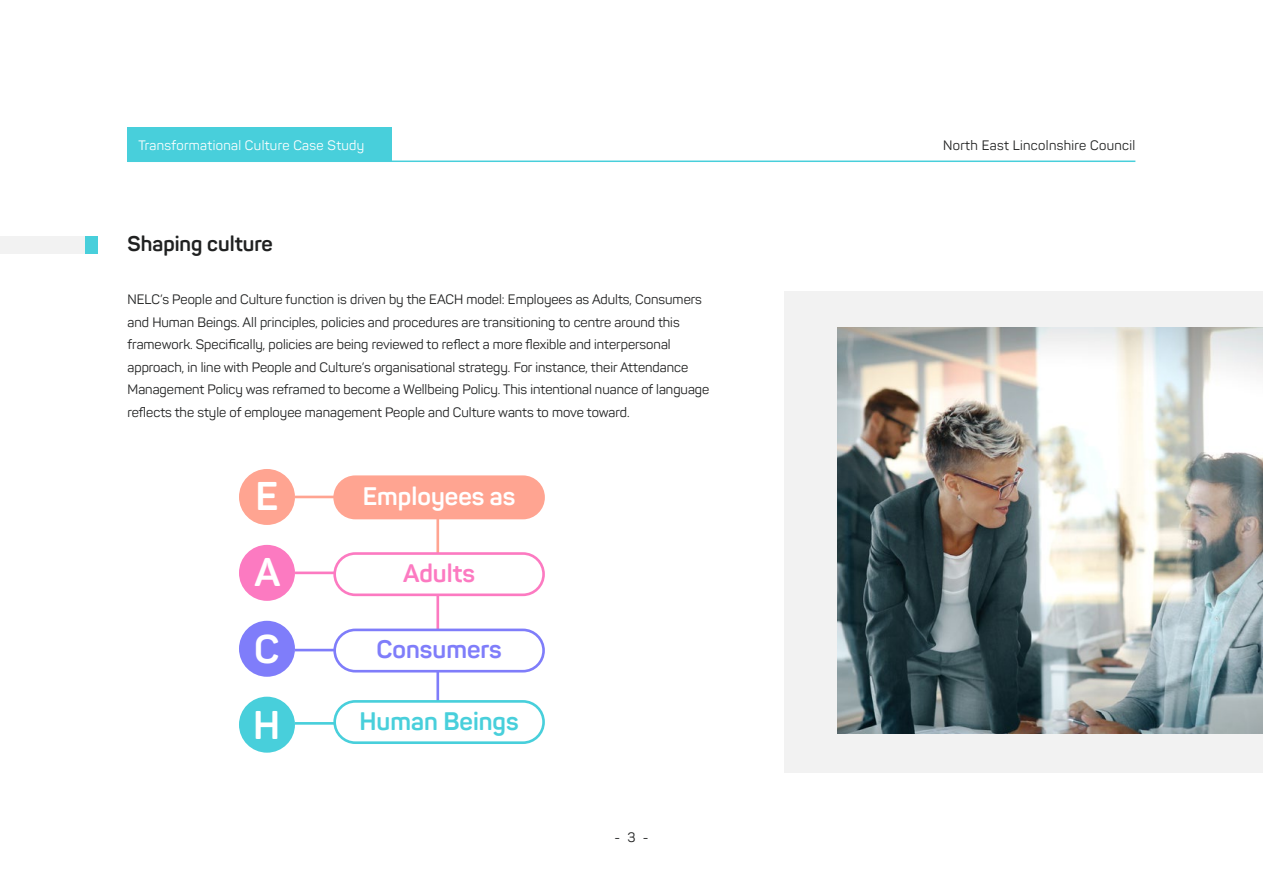
<style>
.page{position:relative;width:1263px;height:893px;background:#fff}
.page>*{position:absolute;margin:0;border:0;box-sizing:border-box;transform-origin:0 0}
.t1{font:700 39.45px/76.3px "Panton";color:#fff;text-align:justify}
.t2{font:700 25.05px "Panton";color:#fff}
.t3{font:700 25.05px "Panton";color:#48cfdb}
.t4{font:700 25.05px "Panton";color:#7f7dfa}
.t5{font:700 25.05px "Panton";color:#fc7ac1}
.t6{font:700 21px "Panton";color:#202121}
.t7{font:13.5px/22.5px "Panton";color:#202121}
.t8{font:13.5px "Panton";letter-spacing:.025em;color:#fff}
.t9{font:13.5px "Panton";letter-spacing:.025em;color:#202121}
</style>
<div class="page">
<div style="left:128px;top:128px;width:264px;height:34px;background:#48cfdb"></div>
<hr style="left:128px;top:161px;width:1007px;height:1px;background:#48cfdb">
<hr style="left:436px;top:591px;width:3px;height:39px;background:#fc7ac1">
<hr style="left:436px;top:667px;width:3px;height:39px;background:#7f7dfa">
<hr style="left:436px;top:519px;width:3px;height:39px;background:#ffa491">
<div style="left:784px;top:291px;width:479px;height:482px;background:#f2f2f2"></div>
<div style="left:0;top:236px;width:85px;height:17px;background:#f2f2f2"></div>
<div style="left:85px;top:236px;width:13px;height:17px;background:#48cfdb"></div>
<img style="left:838px;top:327px;width:425px;height:406px">
<div style="left:239px;top:469px;width:56px;height:56px;background:#ffa491;border-radius:50%"></div>
<div style="left:239px;top:545px;width:56px;height:56px;background:#fc7ac1;border-radius:50%"></div>
<div style="left:239px;top:621px;width:56px;height:56px;background:#7f7dfa;border-radius:50%"></div>
<div style="left:239px;top:697px;width:56px;height:56px;background:#48cfdb;border-radius:50%"></div>
<hr style="left:295px;top:496px;width:39px;height:2px;background:#ffa491">
<hr style="left:295px;top:572px;width:39px;height:2px;background:#fc7ac1">
<hr style="left:295px;top:649px;width:39px;height:2px;background:#7f7dfa">
<hr style="left:295px;top:722px;width:39px;height:3px;background:#48cfdb">
<div style="left:335px;top:477px;width:209px;height:41px;background:#ffa491;border-radius:21px"></div>
<div style="left:333px;top:475px;width:212px;height:44px;border:3px solid #ffa491;border-radius:21px"></div>
<div style="left:335px;top:553px;width:209px;height:42px;background:#fff;border-radius:21px"></div>
<div style="left:333px;top:552px;width:212px;height:44px;border:3px solid #fc7ac1;border-radius:21px"></div>
<div style="left:335px;top:630px;width:209px;height:41px;background:#fff;border-radius:21px"></div>
<div style="left:333px;top:629px;width:212px;height:43px;border:3px solid #7f7dfa;border-radius:21px"></div>
<div style="left:335px;top:701px;width:209px;height:42px;background:#fff;border-radius:21px"></div>
<div style="left:333px;top:700px;width:212px;height:44px;border:3px solid #48cfdb;border-radius:21px"></div>
<p class="t8" style="left:139px;top:137px;width:227px">Transformational Culture Case Study</p>
<h3 class="t6" style="left:128px;top:231px;width:147px">Shaping culture</h3>
<p class="t7" style="left:128px;top:288px;width:583px">NELC’s People and Culture function is driven by the EACH model: Employees as Adults, Consumers and Human Beings. All principles, policies and procedures are transitioning to centre around this framework. Specifically, policies are being reviewed to reflect a more flexible and interpersonal approach, in line with People and Culture’s organisational strategy. For instance, their Attendance Management Policy was reframed to become a Wellbeing Policy. This intentional nuance of language reflects the style of employee management People and Culture wants to move toward.</p>
<h1 class="t1" style="left:253px;top:458px;width:29px">E A C H</h1>
<h2 class="t2" style="left:363px;top:481px;width:154px">Employees as</h2>
<h2 class="t5" style="left:403px;top:557px;width:73px">Adults</h2>
<h2 class="t4" style="left:376px;top:634px;width:127px">Consumers</h2>
<h2 class="t3" style="left:359px;top:705px;width:161px">Human Beings</h2>
<p class="t7" style="left:614px;top:826px;width:36px">- 3 -</p>
<p class="t9" style="left:943px;top:137px;width:194px">North East Lincolnshire Council</p>
</div>
